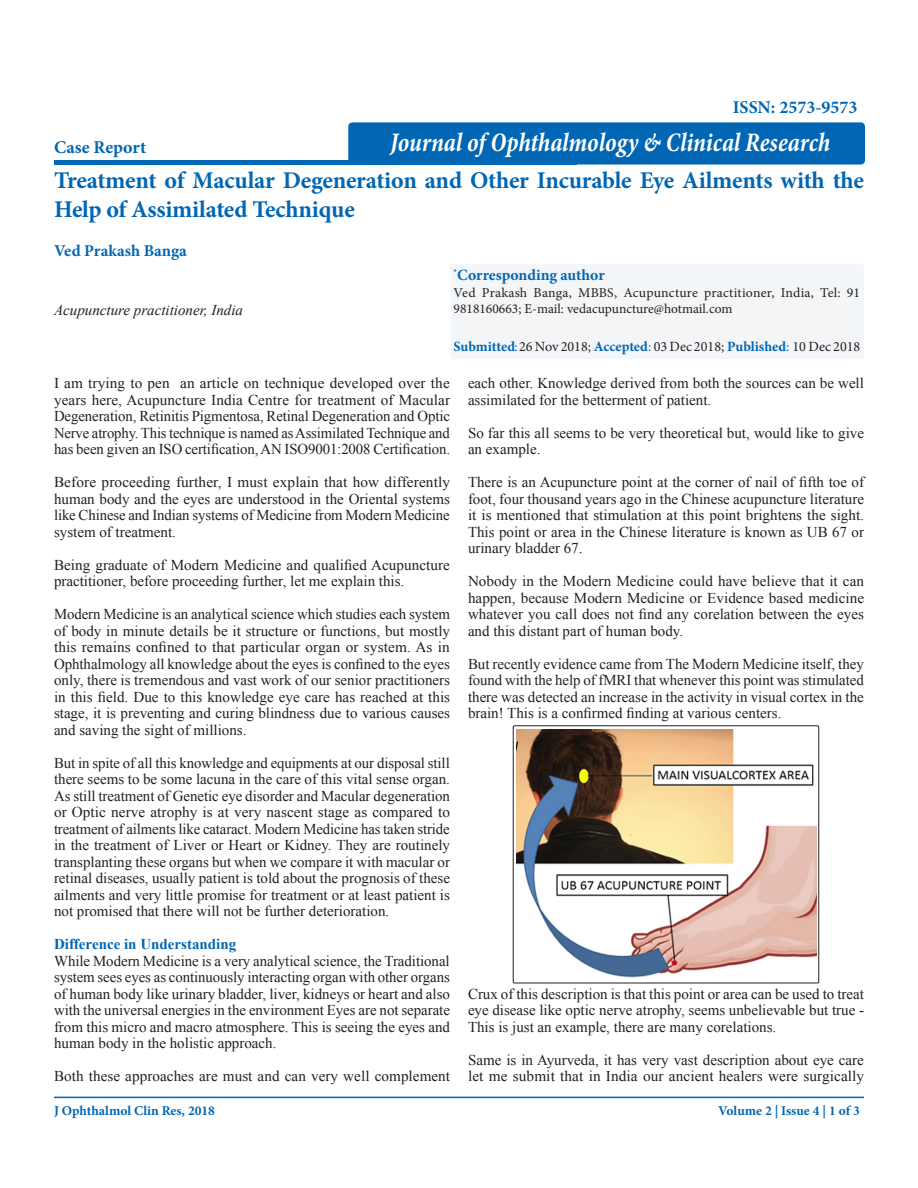
<style>
.page{position:relative;width:918px;height:1188px;background:#fff}
.page>*{position:absolute;margin:0;border:0;box-sizing:border-box;transform-origin:0 0}
.t1{font:italic 700 condensed 27px "Minion Pro";letter-spacing:-.005em;color:#fff;scale:.92 1}
.t2{font:700 24px/28.8px "Minion Pro";letter-spacing:-.01em;color:#0166b3}
.t3{font:700 18px "Minion Pro";color:#0166b3}
.t4{font:700 16.5px "Minion Pro";color:#0166b3}
.t5{font:700 15.75px "Minion Pro";color:#0166b3}
.t6{font:15px/16.5px "Times New Roman";color:#231f20;text-align:justify}
.t7{font:italic 15px "Times New Roman";color:#231f20}
.t8{font:700 15px "Times New Roman";color:#0166b3}
.t9{font:14.1px "Minion Pro";color:#231f20}
.t10{font:13.5px/16.5px "Minion Pro";letter-spacing:.005em;color:#231f20}
.t11{font:700 13.5px "Minion Pro";color:#0166b3}
.s1{font-weight:700;color:#0166b3}
.s2{color:#0166b3}
</style>
<div class="page">
<svg style="left:54px;top:160px;width:295px;height:4px"></svg>
<hr style="left:54px;top:1097px;width:810px;height:1px;background:#0166b3">
<div style="left:348px;top:122px;width:517px;height:43px;background:#0166b3;border-radius:4px"></div>
<div style="left:446px;top:258px;width:420px;height:103px;background:#f3f5f7"></div>
<img style="left:517px;top:729px;width:299px;height:249px">
<div style="left:513px;top:726px;width:306px;height:257px;border:1px solid #231f20"></div>
<p class="t3" style="left:54px;top:135px;width:94px">Case Report</p>
<p class="t3" style="left:733px;top:95px;width:126px">ISSN: 2573-9573</p>
<p class="t1" style="left:390px;top:124px;width:480px">Journal of Ophthalmology &amp; Clinical Research</p>
<p class="t2" style="left:54px;top:165px;width:812px">Treatment of Macular Degeneration and Other Incurable Eye Ailments with the<br>Help of Assimilated Technique</p>
<p class="t4" style="left:54px;top:239px;width:134px">Ved Prakash Banga</p>
<p class="t7" style="left:54px;top:299px;width:190px">Acupuncture practitioner, India</p>
<p class="t5" style="left:454px;top:264px;width:153px"><sup>*</sup>Corresponding author</p>
<p class="t10" style="left:454px;top:284px;width:408px">Ved Prakash Banga, MBBS, Acupuncture practitioner, India, Tel: 91<br>9818160663; E-mail: vedacupuncture@hotmail.com</p>
<p class="t9" style="left:454px;top:337px;width:408px"><span class="s1">Submitted</span><span class="s2">:</span> 26 Nov 2018; <span class="s1">Accepted</span><span class="s2">:</span> 03 Dec 2018; <span class="s1">Published</span><span class="s2">:</span> 10 Dec 2018</p>
<p class="t6" style="left:54px;top:375px;width:398px">I am trying to pen an article on technique developed over the years here, Acupuncture India Centre for treatment of Macular Degeneration, Retinitis Pigmentosa, Retinal Degeneration and Optic Nerve atrophy. This technique is named as Assimilated Technique and has been given an ISO certification, AN ISO9001:2008 Certification.</p>
<p class="t6" style="left:54px;top:474px;width:398px">Before proceeding further, I must explain that how differently human body and the eyes are understood in the Oriental systems like Chinese and Indian systems of Medicine from Modern Medicine system of treatment.</p>
<p class="t6" style="left:54px;top:556px;width:397px">Being graduate of Modern Medicine and qualified Acupuncture practitioner, before proceeding further, let me explain this.</p>
<p class="t6" style="left:54px;top:606px;width:398px">Modern Medicine is an analytical science which studies each system of body in minute details be it structure or functions, but mostly this remains confined to that particular organ or system. As in Ophthalmology all knowledge about the eyes is confined to the eyes only, there is tremendous and vast work of our senior practitioners in this field. Due to this knowledge eye care has reached at this stage, it is preventing and curing blindness due to various causes and saving the sight of millions.</p>
<p class="t6" style="left:54px;top:754px;width:398px">But in spite of all this knowledge and equipments at our disposal still there seems to be some lacuna in the care of this vital sense organ.<br>As still treatment of Genetic eye disorder and Macular degeneration or Optic nerve atrophy is at very nascent stage as compared to treatment of ailments like cataract. Modern Medicine has taken stride in the treatment of Liver or Heart or Kidney. They are routinely transplanting these organs but when we compare it with macular or retinal diseases, usually patient is told about the prognosis of these ailments and very little promise for treatment or at least patient is not promised that there will not be further deterioration.</p>
<p class="t8" style="left:54px;top:934px;width:184px">Difference in Understanding</p>
<p class="t6" style="left:54px;top:952px;width:398px">While Modern Medicine is a very analytical science, the Traditional system sees eyes as continuously interacting organ with other organs of human body like urinary bladder, liver, kidneys or heart and also with the universal energies in the environment Eyes are not separate from this micro and macro atmosphere. This is seeing the eyes and human body in the holistic approach.</p>
<p class="t6" style="left:54px;top:1068px;width:398px">Both these approaches are must and can very well complement</p>
<p class="t6" style="left:468px;top:375px;width:397px">each other. Knowledge derived from both the sources can be well assimilated for the betterment of patient.</p>
<p class="t6" style="left:468px;top:424px;width:398px">So far this all seems to be very theoretical but, would like to give an example.</p>
<p class="t6" style="left:468px;top:474px;width:398px">There is an Acupuncture point at the corner of nail of fifth toe of foot, four thousand years ago in the Chinese acupuncture literature it is mentioned that stimulation at this point brightens the sight.<br>This point or area in the Chinese literature is known as UB 67 or urinary bladder 67.</p>
<p class="t6" style="left:468px;top:573px;width:398px">Nobody in the Modern Medicine could have believe that it can happen, because Modern Medicine or Evidence based medicine whatever you call does not find any corelation between the eyes and this distant part of human body.</p>
<p class="t6" style="left:468px;top:655px;width:397px">But recently evidence came from The Modern Medicine itself, they found with the help of fMRI that whenever this point was stimulated there was detected an increase in the activity in visual cortex in the brain! This is a confirmed finding at various centers.</p>
<p class="t6" style="left:468px;top:985px;width:398px">Crux of this description is that this point or area can be used to treat eye disease like optic nerve atrophy, seems unbelievable but true - This is just an example, there are many corelations.</p>
<p class="t6" style="left:468px;top:1051px;width:398px">Same is in Ayurveda, it has very vast description about eye care let me submit that in India our ancient healers were surgically</p>
<p class="t11" style="left:54px;top:1101px;width:163px">J Ophthalmol Clin Res, 2018</p>
<p class="t11" style="left:718px;top:1101px;width:143px">Volume 2 | Issue 4 | 1 of 3</p>
</div>
